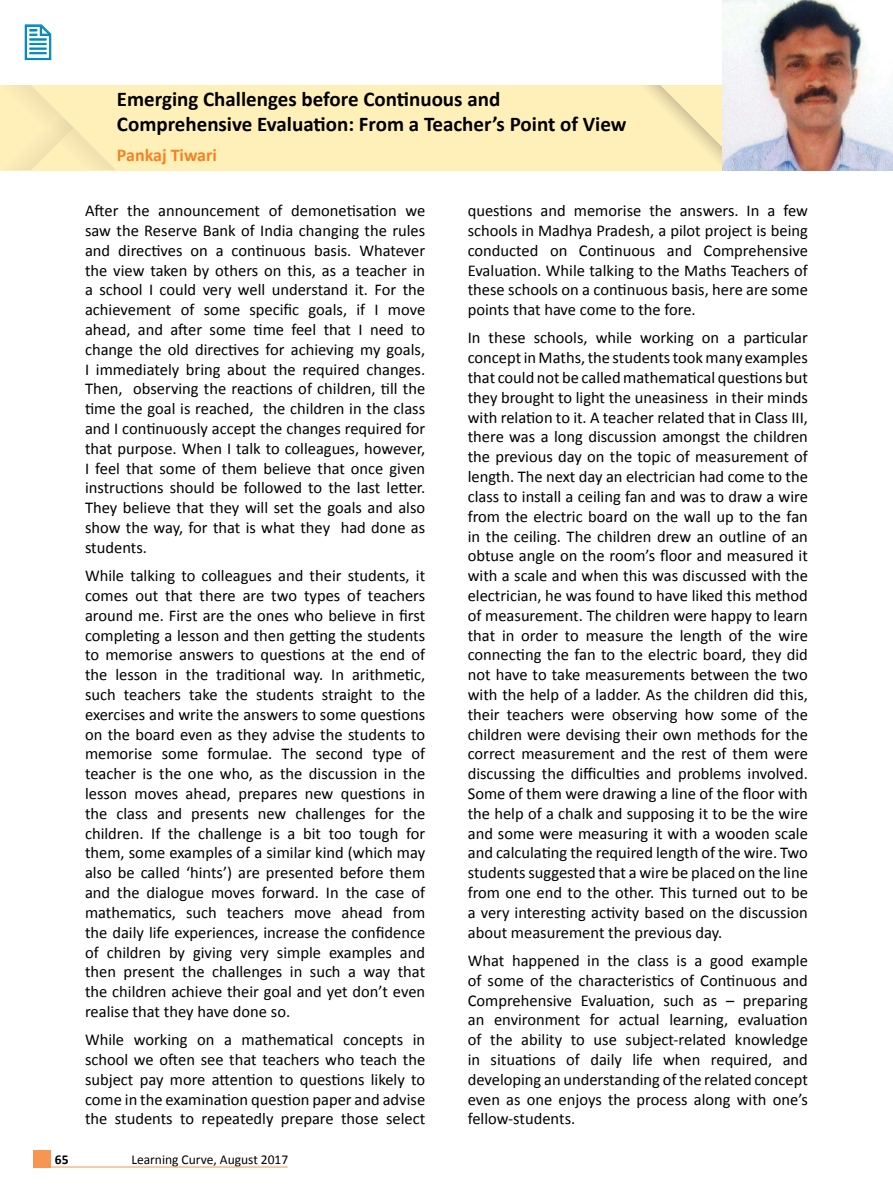
<style>
.page{position:relative;width:893px;height:1191px;background:#fff}
.page>*{position:absolute;margin:0;border:0;box-sizing:border-box;transform-origin:0 0}
.t1{font:700 21px/25.2px "Calibri";color:#000}
.t2{font:700 18px "Calibri";color:#f58220}
.t3{font:16.5px/19.8px "Calibri";color:#000;text-align:justify}
.t4{font:13.5px "Calibri";color:#000}
.t5{font:700 13.5px "Calibri";color:#000}
</style>
<div class="page">
<svg style="left:2px;top:85px;width:29px;height:85px;background:#fcedb8"></svg>
<div style="left:31px;top:85px;width:607px;height:85px;background:#fff0ba"></div>
<svg style="left:638px;top:85px;width:85px;height:85px;background:#faebb7"></svg>
<img style="left:723px;top:0;width:170px;height:170px">
<div style="left:34px;top:1150px;width:17px;height:17px;background:#f79552"></div>
<hr style="left:47px;top:1166px;width:241px;height:1px;background:#f79552">
<svg style="left:25px;top:24px;width:27px;height:36px"></svg>
<p class="t1" style="left:117px;top:87px;width:511px">Emerging Challenges before Continuous and<br>Comprehensive Evaluation: From a Teacher’s Point of View</p>
<p class="t2" style="left:117px;top:144px;width:102px">Pankaj Tiwari</p>
<p class="t3" style="left:85px;top:201px;width:342px">After the announcement of demonetisation we saw the Reserve Bank of India changing the rules and directives on a continuous basis. Whatever the view taken by others on this, as a teacher in a school I could very well understand it. For the achievement of some specific goals, if I move ahead, and after some time feel that I need to change the old directives for achieving my goals, I immediately bring about the required changes.<br>Then, observing the reactions of children, till the time the goal is reached, the children in the class and I continuously accept the changes required for that purpose. When I talk to colleagues, however, I feel that some of them believe that once given instructions should be followed to the last letter.<br>They believe that they will set the goals and also show the way, for that is what they had done as students.</p>
<p class="t3" style="left:85px;top:566px;width:342px">While talking to colleagues and their students, it comes out that there are two types of teachers around me. First are the ones who believe in first completing a lesson and then getting the students to memorise answers to questions at the end of the lesson in the traditional way. In arithmetic, such teachers take the students straight to the exercises and write the answers to some questions on the board even as they advise the students to memorise some formulae. The second type of teacher is the one who, as the discussion in the lesson moves ahead, prepares new questions in the class and presents new challenges for the children. If the challenge is a bit too tough for them, some examples of a similar kind (which may also be called ‘hints’) are presented before them and the dialogue moves forward. In the case of mathematics, such teachers move ahead from the daily life experiences, increase the confidence of children by giving very simple examples and then present the challenges in such a way that the children achieve their goal and yet don’t even realise that they have done so.</p>
<p class="t3" style="left:85px;top:1030px;width:342px">While working on a mathematical concepts in school we often see that teachers who teach the subject pay more attention to questions likely to come in the examination question paper and advise the students to repeatedly prepare those select</p>
<p class="t3" style="left:468px;top:201px;width:342px">questions and memorise the answers. In a few schools in Madhya Pradesh, a pilot project is being conducted on Continuous and Comprehensive Evaluation. While talking to the Maths Teachers of these schools on a continuous basis, here are some points that have come to the fore.</p>
<p class="t3" style="left:468px;top:328px;width:342px">In these schools, while working on a particular concept in Maths, the students took many examples that could not be called mathematical questions but they brought to light the uneasiness in their minds with relation to it. A teacher related that in Class III, there was a long discussion amongst the children the previous day on the topic of measurement of length. The next day an electrician had come to the class to install a ceiling fan and was to draw a wire from the electric board on the wall up to the fan in the ceiling. The children drew an outline of an obtuse angle on the room’s floor and measured it with a scale and when this was discussed with the electrician, he was found to have liked this method of measurement. The children were happy to learn that in order to measure the length of the wire connecting the fan to the electric board, they did not have to take measurements between the two with the help of a ladder. As the children did this, their teachers were observing how some of the children were devising their own methods for the correct measurement and the rest of them were discussing the difficulties and problems involved.<br>Some of them were drawing a line of the floor with the help of a chalk and supposing it to be the wire and some were measuring it with a wooden scale and calculating the required length of the wire. Two students suggested that a wire be placed on the line from one end to the other. This turned out to be a very interesting activity based on the discussion about measurement the previous day.</p>
<p class="t3" style="left:468px;top:950px;width:342px">What happened in the class is a good example of some of the characteristics of Continuous and Comprehensive Evaluation, such as – preparing an environment for actual learning, evaluation of the ability to use subject-related knowledge in situations of daily life when required, and developing an understanding of the related concept even as one enjoys the process along with one’s fellow-students.</p>
<p class="t5" style="left:55px;top:1150px;width:15px">65</p>
<p class="t4" style="left:131px;top:1150px;width:158px">Learning Curve, August 2017</p>
</div>
